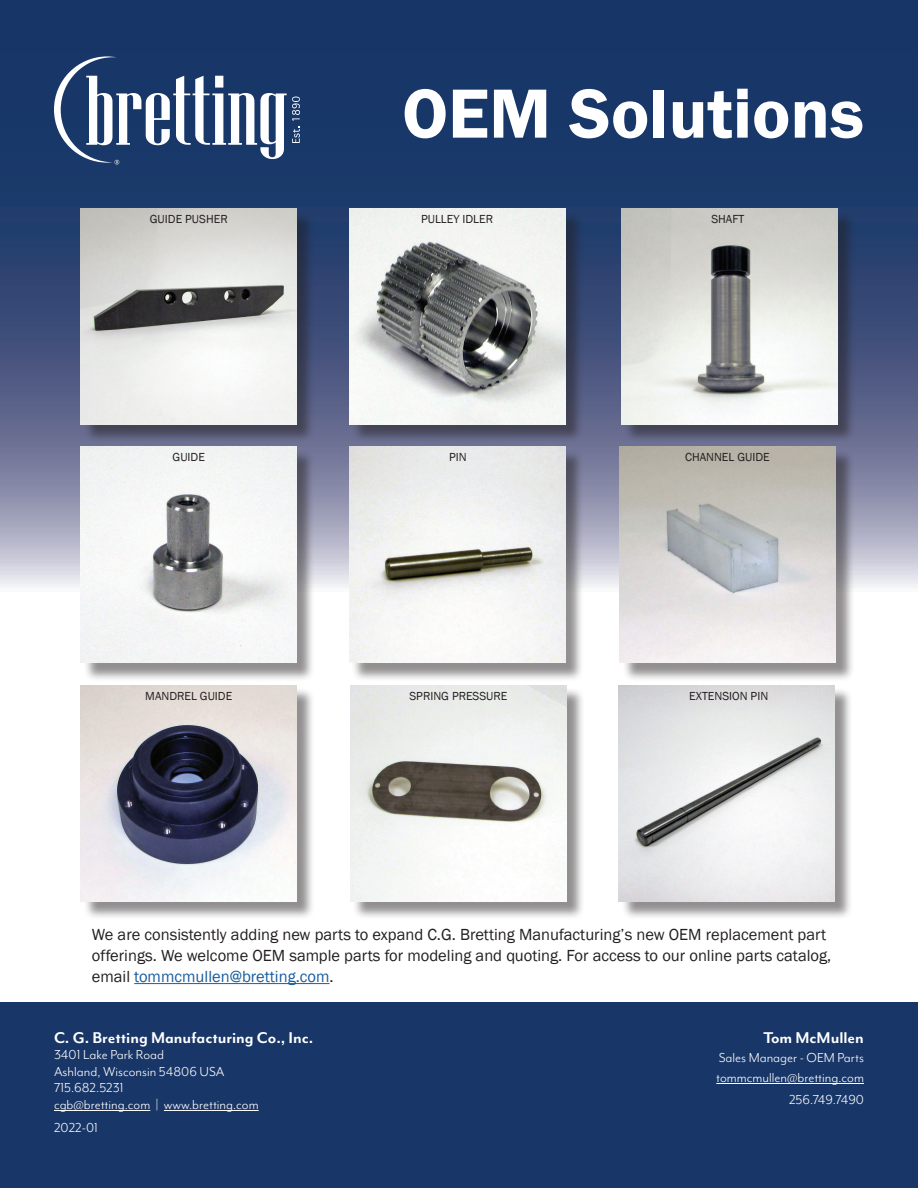
<style>
.page{position:relative;width:918px;height:1188px;background:#fff}
.page>*{position:absolute;margin:0;border:0;box-sizing:border-box;transform-origin:0 0}
.t1{font:600 72px "Franklin Gothic";color:#fff}
.t2{font:700 18px "Mr Eaves Mod OT";color:#fff}
.t3{font:16.5px/21px "Franklin Gothic";color:#231f20}
.t4{font:15px/16.5px "Mr Eaves Mod OT";color:#fff}
.t5{font:12px "Franklin Gothic";color:#231f20}
.s1{color:#175d9e}
</style>
<div class="page">
<svg style="left:0;top:0;width:918px;height:594px;background:#344c78"></svg>
<div style="left:0;top:1002px;width:918px;height:186px;background:#183667"></div>
<div style="left:352px;top:211px;width:232px;height:233px;background:#231f20;opacity:.5"></div>
<img style="left:349px;top:209px;width:216px;height:216px">
<div style="left:83px;top:211px;width:233px;height:233px;background:#231f20;opacity:.5"></div>
<img style="left:81px;top:209px;width:216px;height:216px">
<div style="left:624px;top:211px;width:232px;height:233px;background:#231f20;opacity:.5"></div>
<img style="left:621px;top:209px;width:216px;height:216px">
<div style="left:622px;top:449px;width:233px;height:233px;background:#231f20;opacity:.5"></div>
<img style="left:620px;top:447px;width:216px;height:216px">
<div style="left:352px;top:449px;width:232px;height:233px;background:#231f20;opacity:.5"></div>
<img style="left:349px;top:447px;width:216px;height:216px">
<div style="left:83px;top:449px;width:233px;height:233px;background:#231f20;opacity:.5"></div>
<img style="left:81px;top:447px;width:216px;height:216px">
<div style="left:352px;top:687px;width:233px;height:233px;background:#231f20;opacity:.5"></div>
<img style="left:350px;top:685px;width:216px;height:216px">
<div style="left:621px;top:687px;width:232px;height:233px;background:#231f20;opacity:.5"></div>
<img style="left:618px;top:685px;width:216px;height:216px">
<div style="left:83px;top:687px;width:233px;height:233px;background:#231f20;opacity:.5"></div>
<img style="left:81px;top:685px;width:216px;height:216px">
<svg style="left:54px;top:56px;width:246px;height:109px"></svg>
<hr style="left:134px;top:983px;width:196px;height:1px;background:#175d9e">
<hr style="left:54px;top:1110px;width:96px;height:1px;background:#fff">
<hr style="left:164px;top:1110px;width:95px;height:1px;background:#fff">
<hr style="left:716px;top:1083px;width:148px;height:1px;background:#fff">
<p class="t5" style="left:150px;top:212px;width:79px">GUIDE PUSHER</p>
<p class="t5" style="left:173px;top:450px;width:34px">GUIDE</p>
<h1 class="t1" style="left:402px;top:69px;width:463px">OEM Solutions</h1>
<p class="t5" style="left:421px;top:212px;width:74px">PULLEY IDLER</p>
<p class="t5" style="left:711px;top:212px;width:34px">SHAFT</p>
<p class="t5" style="left:449px;top:450px;width:19px">PIN</p>
<p class="t5" style="left:685px;top:450px;width:86px">CHANNEL GUIDE</p>
<p class="t5" style="left:145px;top:688px;width:88px">MANDREL GUIDE</p>
<p class="t5" style="left:409px;top:688px;width:100px">SPRING PRESSURE</p>
<p class="t5" style="left:689px;top:688px;width:80px">EXTENSION PIN</p>
<p class="t3" style="left:92px;top:925px;width:741px">We are consistently adding new parts to expand C.G. Bretting Manufacturing’s new OEM replacement part offerings. We welcome OEM sample parts for modeling and quoting. For access to our online parts catalog, email <span class="s1">tommcmullen@bretting.com</span>.</p>
<p class="t2" style="left:54px;top:1027px;width:261px">C. G. Bretting Manufacturing Co., Inc.</p>
<p class="t4" style="left:54px;top:1047px;width:206px">3401 Lake Park Road<br>Ashland, Wisconsin 54806 USA<br>715.682.5231<br>cgb@bretting.com | www.bretting.com</p>
<p class="t4" style="left:54px;top:1119px;width:46px">2022-01</p>
<p class="t2" style="left:763px;top:1027px;width:102px">Tom McMullen</p>
<p class="t4" style="left:716px;top:1048px;width:149px;line-height:19.5px">Sales Manager - OEM Parts tommcmullen@bretting.com</p>
<p class="t4" style="left:789px;top:1092px;width:76px">256.749.7490</p>
</div>
